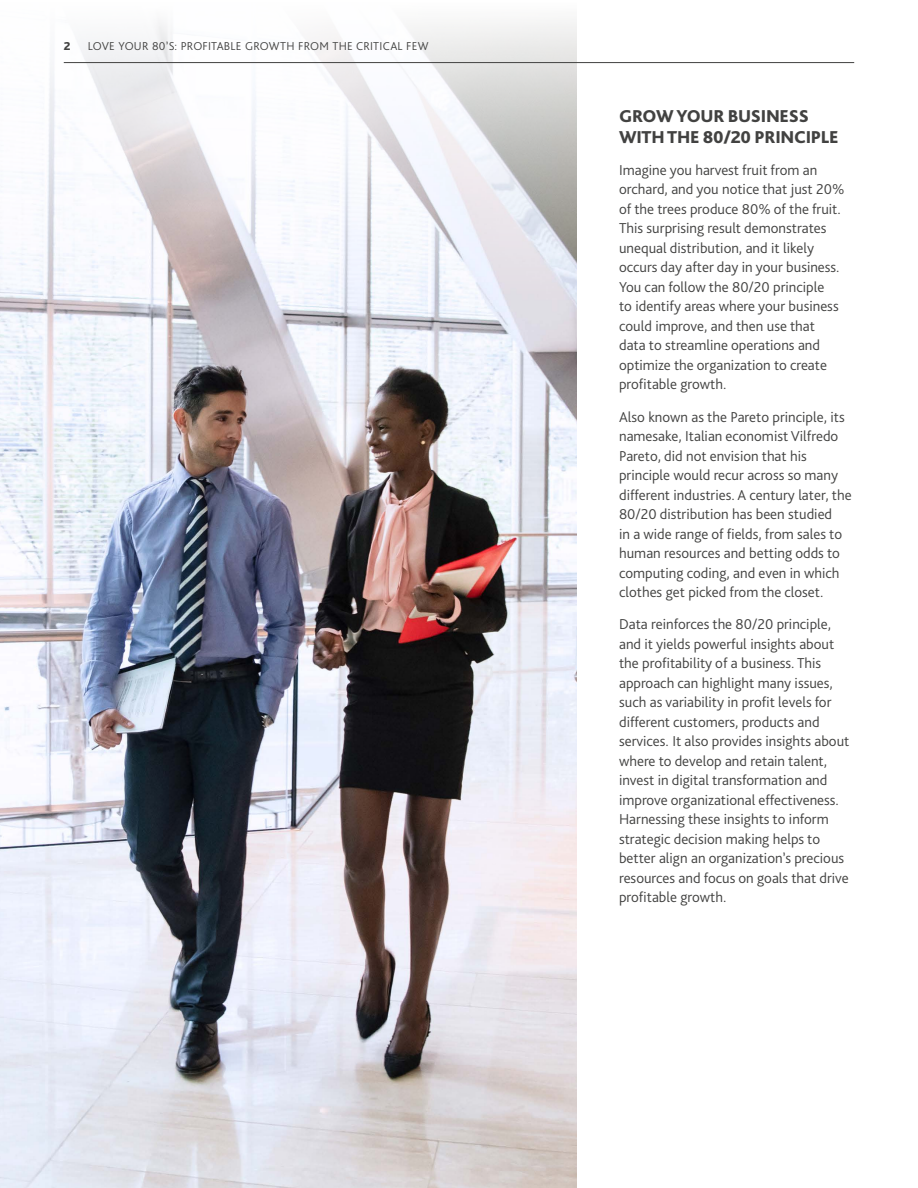
<style>
.page{position:relative;width:918px;height:1188px;background:#fff}
.page>*{position:absolute;margin:0;border:0;box-sizing:border-box;transform-origin:0 0}
.t1{font:800 18px/21px "Bliss Pro";letter-spacing:-.015em;color:#424241}
.t2{font:300 15px/19.5px "Bliss Pro";color:#424241}
.t3{font:300 12px "Bliss Pro";letter-spacing:.02em;color:#424241}
.t4{font:800 12px "Bliss Pro";color:#424241}
</style>
<div class="page">
<img style="left:0;top:298px;width:577px;height:890px">
<svg style="left:0;top:22px;width:577px;height:276px;fill:#f5f7fd"></svg>
<hr style="left:64px;top:62px;width:790px;height:1px;background:#424241">
<p class="t4" style="left:64px;top:39px;width:8px">2</p>
<p class="t3" style="left:88px;top:39px;width:342px">LOVE YOUR 80’S: PROFITABLE GROWTH FROM THE CRITICAL FEW</p>
<p class="t1" style="left:619px;top:105px;width:221px">GROW YOUR BUSINESS<br>WITH THE 80/20 PRINCIPLE</p>
<p class="t2" style="left:619px;top:160px;width:227px">Imagine you harvest fruit from an orchard, and you notice that just 20% of the trees produce 80% of the fruit.<br>This surprising result demonstrates unequal distribution, and it likely occurs day after day in your business.<br>You can follow the 80/20 principle<br>to identify areas where your business could improve, and then use that data to streamline operations and optimize the organization to create profitable growth.</p>
<p class="t2" style="left:619px;top:407px;width:234px">Also known as the Pareto principle, its namesake, Italian economist Vilfredo Pareto, did not envision that his principle would recur across so many different industries. A century later, the 80/20 distribution has been studied<br>in a wide range of fields, from sales to human resources and betting odds to computing coding, and even in which clothes get picked from the closet.</p>
<p class="t2" style="left:619px;top:614px;width:232px">Data reinforces the 80/20 principle, and it yields powerful insights about the profitability of a business. This approach can highlight many issues, such as variability in profit levels for different customers, products and services. It also provides insights about where to develop and retain talent, invest in digital transformation and improve organizational effectiveness.<br>Harnessing these insights to inform strategic decision making helps to better align an organization’s precious resources and focus on goals that drive profitable growth.</p>
</div>
